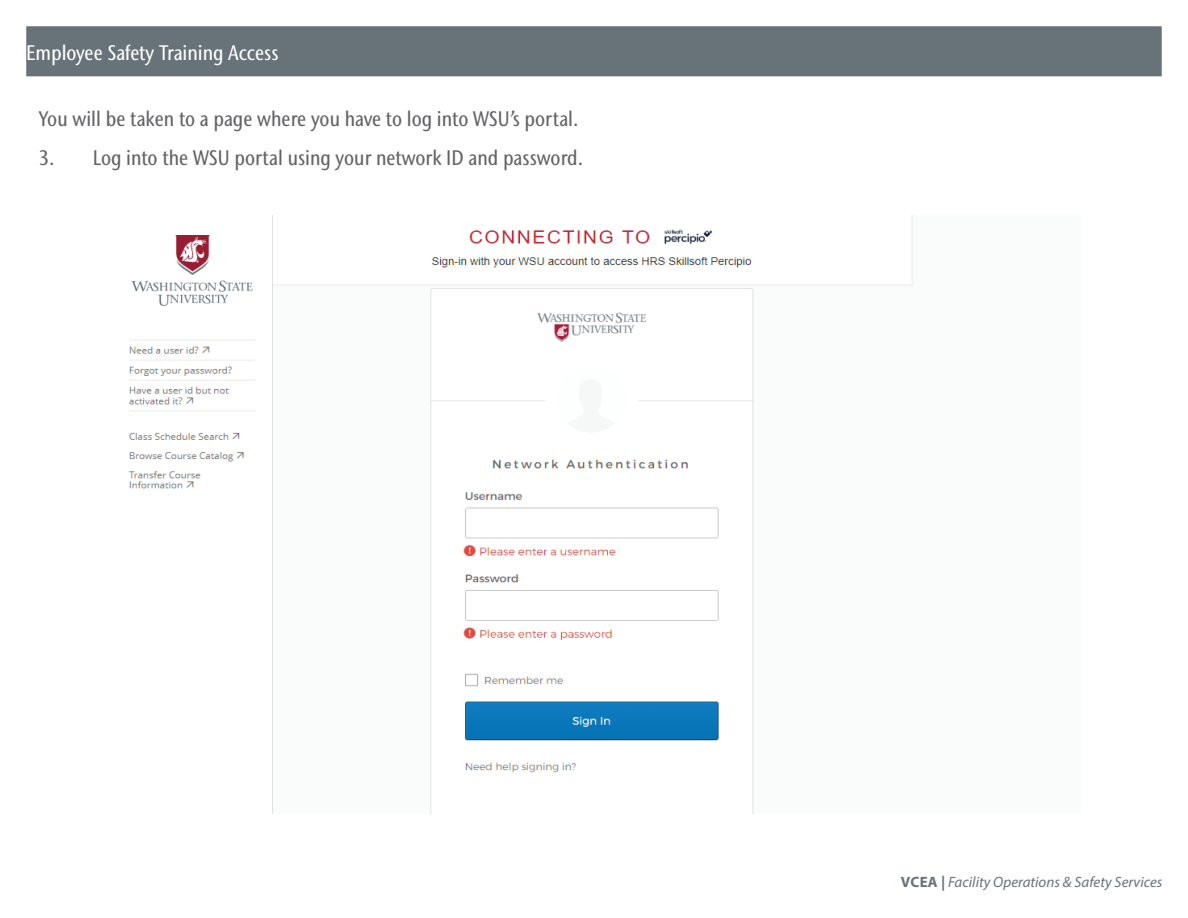
<style>
.page{position:relative;width:1188px;height:918px;background:#fff}
.page>*{position:absolute;margin:0;border:0;box-sizing:border-box;transform-origin:0 0}
.t1{font:500 condensed 21px "Stone Sans IIITC Std";color:#636366}
.t2{font:500 condensed 21px "Stone Sans IIITC Std";color:#fff}
.t3{font:italic 15px "Myriad Pro";color:#687379}
.s1{font-weight:700;font-style:normal}
</style>
<div class="page">
<div style="left:26px;top:26px;width:1136px;height:50px;background:#687379;border:2px solid #687379"></div>
<img style="left:128px;top:215px;width:785px;height:598px">
<p class="t2" style="left:26px;top:39px;width:254px">Employee Safety Training Access</p>
<p class="t1" style="left:39px;top:106px;width:541px">You will be taken to a page where you have to log into WSU’s portal.</p>
<p class="t1" style="left:39px;top:145px;width:546px">3. Log into the WSU portal using your network ID and password.</p>
<p class="t3" style="left:901px;top:872px;width:263px"><span class="s1">VCEA |</span> Facility Operations &amp; Safety Services</p>
</div>
